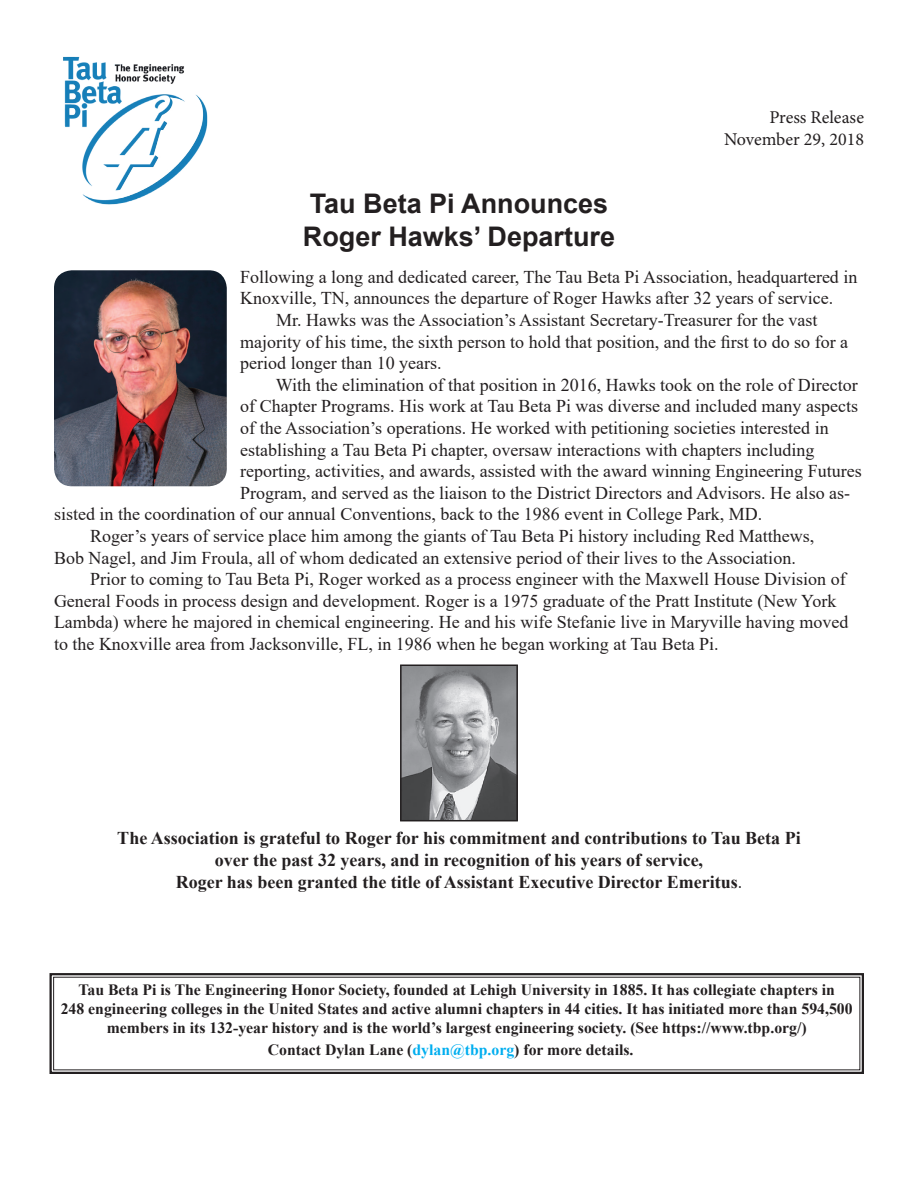
<style>
.page{position:relative;width:918px;height:1188px;background:#fff}
.page>*{position:absolute;margin:0;border:0;box-sizing:border-box;transform-origin:0 0}
.t1{font:700 27px "Arial";color:#231f20}
.t2{font:18px/21.6px "Times New Roman";color:#231f20}
.t3{font:700 18px "Times New Roman";color:#231f20}
.t4{font:18px "Minion Pro";color:#231f20}
.t5{font:700 15.75px/18.9px "Times New Roman";color:#231f20;text-align:center}
.s1{font-weight:400}
.s2{color:#00aeef}
</style>
<div class="page">
<img style="left:63px;top:56px;width:145px;height:149px">
<svg style="left:49px;top:973px;width:815px;height:101px"></svg>
<img style="left:403px;top:667px;width:112px;height:151px">
<div style="left:400px;top:664px;width:118px;height:157px;border:2px solid #231f20"></div>
<img style="left:54px;top:270px;width:173px;height:216px">
<p class="t1" style="left:310px;top:185px;width:300px">Tau Beta Pi Announces</p>
<p class="t1" style="left:303px;top:217px;width:314px">Roger Hawks’ Departure</p>
<p class="t4" style="left:769px;top:105px;width:96px">Press Release</p>
<p class="t4" style="left:724px;top:127px;width:141px">November 29, 2018</p>
<p class="t2" style="left:240px;top:265px;width:619px">Following a long and dedicated career, The Tau Beta Pi Association, headquartered in<br>Knoxville, TN, announces the departure of Roger Hawks after 32 years of service.</p>
<p class="t2" style="left:276px;top:309px;width:543px">Mr. Hawks was the Association’s Assistant Secretary-Treasurer for the vast</p>
<p class="t2" style="left:240px;top:330px;width:610px">majority of his time, the sixth person to hold that position, and the first to do so for a period longer than 10 years.</p>
<p class="t2" style="left:240px;top:373px;width:619px;text-align:justify;text-indent:36px">With the elimination of that position in 2016, Hawks took on the role of Director of Chapter Programs. His work at Tau Beta Pi was diverse and included many aspects of the Association’s operations. He worked with petitioning societies interested in</p>
<p class="t2" style="left:240px;top:438px;width:576px">establishing a Tau Beta Pi chapter, oversaw interactions with chapters including</p>
<p class="t2" style="left:240px;top:460px;width:623px">reporting, activities, and awards, assisted with the award winning Engineering Futures</p>
<p class="t2" style="left:240px;top:481px;width:611px">Program, and served as the liaison to the District Directors and Advisors. He also as-</p>
<p class="t2" style="left:54px;top:503px;width:710px">sisted in the coordination of our annual Conventions, back to the 1986 event in College Park, MD.</p>
<p class="t2" style="left:90px;top:525px;width:726px">Roger’s years of service place him among the giants of Tau Beta Pi history including Red Matthews,</p>
<p class="t2" style="left:54px;top:546px;width:743px">Bob Nagel, and Jim Froula, all of whom dedicated an extensive period of their lives to the Association.</p>
<p class="t2" style="left:54px;top:568px;width:796px;text-indent:36px">Prior to coming to Tau Beta Pi, Roger worked as a process engineer with the Maxwell House Division of General Foods in process design and development. Roger is a 1975 graduate of the Pratt Institute (New York Lambda) where he majored in chemical engineering. He and his wife Stefanie live in Maryville having moved to the Knoxville area from Jacksonville, FL, in 1986 when he began working at Tau Beta Pi.</p>
<p class="t3" style="left:117px;top:825px;width:685px">The Association is grateful to Roger for his commitment and contributions to Tau Beta Pi</p>
<p class="t3" style="left:215px;top:847px;width:490px">over the past 32 years, and in recognition of his years of service,</p>
<p class="t3" style="left:176px;top:869px;width:568px">Roger has been granted the title of Assistant Executive Director Emeritus<span class="s1">.</span></p>
<p class="t5" style="left:78px;top:980px;width:758px">Tau Beta Pi is The Engineering Honor Society, founded at Lehigh University in 1885. It has collegiate chapters in</p>
<p class="t5" style="left:61px;top:999px;width:793px">248 engineering colleges in the United States and active alumni chapters in 44 cities. It has initiated more than 594,500 members in its 132-year history and is the world’s largest engineering society. (See https://www.tbp.org/)</p>
<p class="t5" style="left:268px;top:1039px;width:367px">Contact Dylan Lane (<span class="s2">dylan@tbp.org</span>) for more details.</p>
</div>
